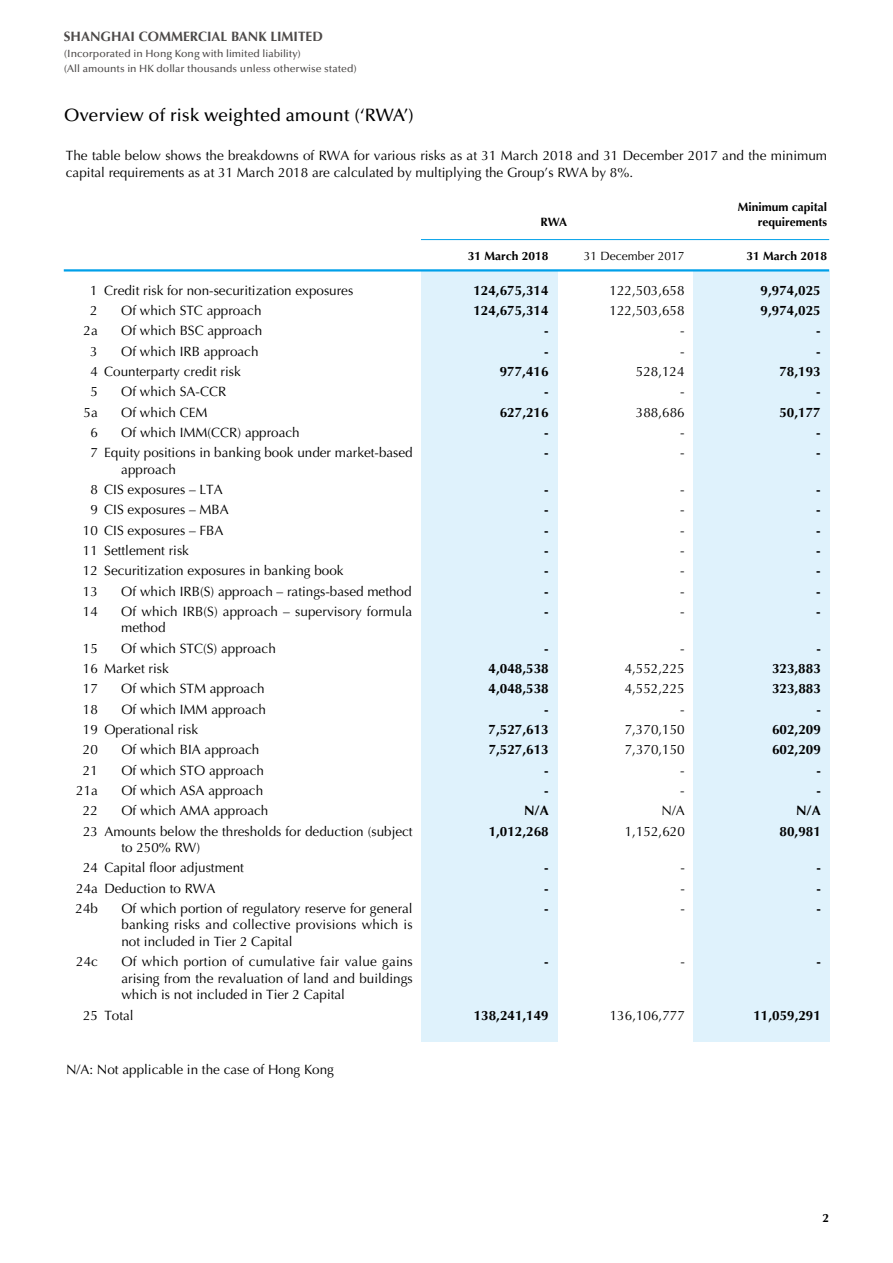
<style>
.page{position:relative;width:893px;height:1263px;background:#fff}
.page>*{position:absolute;margin:0;border:0;box-sizing:border-box;transform-origin:0 0}
.t1{font:500 18px "Optima";color:#000}
.t2{font:13.5px/16.5px "Optima";color:#000}
.t3{font:700 13.5px "Optima";color:#000}
.t4{font:700 13.5px "Optima";color:#4c4948}
.t5{font:700 12px/15px "Optima";color:#000;text-align:right}
.t6{font:12px "Optima";color:#000}
.t7{font:500 10.5px/15px "Optima";color:#4c4948}
</style>
<div class="page">
<div style="left:421px;top:271px;width:136px;height:771px;background:#dff2fc"></div>
<div style="left:693px;top:271px;width:136px;height:771px;background:#dff2fc"></div>
<hr style="left:64px;top:269px;width:765px;height:3px;background:#00a0e9">
<hr style="left:421px;top:239px;width:408px;height:1px;background:#00a0e9">
<p class="t4" style="left:64px;top:29px;width:261px">SHANGHAI COMMERCIAL BANK LIMITED</p>
<p class="t7" style="left:64px;top:46px;width:295px">(Incorporated in Hong Kong with limited liability)<br>(All amounts in HK dollar thousands unless otherwise stated)</p>
<h1 class="t1" style="left:64px;top:105px;width:352px">Overview of risk weighted amount (‘RWA’)</h1>
<p class="t2" style="left:66px;top:147px;width:763px">The table below shows the breakdowns of RWA for various risks as at 31 March 2018 and 31 December 2017 and the minimum capital requirements as at 31 March 2018 are calculated by multiplying the Group’s RWA by 8%.</p>
<p class="t5" style="left:541px;top:214px;width:28px">RWA</p>
<p class="t5" style="left:738px;top:199px;width:91px">Minimum capital requirements</p>
<p class="t5" style="left:468px;top:248px;width:82px">31 March 2018</p>
<p class="t6" style="left:584px;top:249px;width:102px">31 December 2017</p>
<p class="t5" style="left:746px;top:248px;width:82px">31 March 2018</p>
<p class="t2" style="left:90px;top:282px;width:264px">1 Credit risk for non-securitization exposures</p>
<p class="t3" style="left:473px;top:282px;width:77px">124,675,314</p>
<p class="t2" style="left:609px;top:282px;width:77px">122,503,658</p>
<p class="t3" style="left:761px;top:282px;width:62px">9,974,025</p>
<p class="t2" style="left:90px;top:303px;width:9px">2</p>
<p class="t2" style="left:121px;top:303px;width:142px">Of which STC approach</p>
<p class="t3" style="left:473px;top:303px;width:77px">124,675,314</p>
<p class="t2" style="left:610px;top:303px;width:77px">122,503,658</p>
<p class="t3" style="left:761px;top:303px;width:62px">9,974,025</p>
<p class="t2" style="left:84px;top:323px;width:16px">2a</p>
<p class="t2" style="left:121px;top:323px;width:143px">Of which BSC approach</p>
<p class="t3" style="left:544px;top:323px;width:6px">-</p>
<p class="t2" style="left:680px;top:323px;width:6px">-</p>
<p class="t3" style="left:816px;top:323px;width:6px">-</p>
<p class="t2" style="left:90px;top:343px;width:9px">3</p>
<p class="t2" style="left:121px;top:343px;width:139px">Of which IRB approach</p>
<p class="t3" style="left:544px;top:343px;width:6px">-</p>
<p class="t2" style="left:680px;top:343px;width:6px">-</p>
<p class="t3" style="left:816px;top:343px;width:6px">-</p>
<p class="t2" style="left:90px;top:363px;width:152px">4 Counterparty credit risk</p>
<p class="t3" style="left:500px;top:364px;width:50px">977,416</p>
<p class="t2" style="left:636px;top:363px;width:50px">528,124</p>
<p class="t3" style="left:779px;top:364px;width:43px">78,193</p>
<p class="t2" style="left:90px;top:384px;width:9px">5</p>
<p class="t2" style="left:121px;top:384px;width:107px">Of which SA-CCR</p>
<p class="t3" style="left:544px;top:384px;width:6px">-</p>
<p class="t2" style="left:680px;top:384px;width:6px">-</p>
<p class="t3" style="left:816px;top:384px;width:6px">-</p>
<p class="t2" style="left:84px;top:404px;width:16px">5a</p>
<p class="t2" style="left:121px;top:404px;width:88px">Of which CEM</p>
<p class="t3" style="left:500px;top:404px;width:50px">627,216</p>
<p class="t2" style="left:636px;top:404px;width:50px">388,686</p>
<p class="t3" style="left:779px;top:404px;width:43px">50,177</p>
<p class="t2" style="left:90px;top:424px;width:9px">6</p>
<p class="t2" style="left:121px;top:424px;width:180px">Of which IMM(CCR) approach</p>
<p class="t3" style="left:544px;top:425px;width:6px">-</p>
<p class="t2" style="left:680px;top:424px;width:6px">-</p>
<p class="t3" style="left:816px;top:425px;width:6px">-</p>
<p class="t2" style="left:121px;top:445px;width:293px;text-indent:-31px">7 Equity positions in banking book under market-based approach</p>
<p class="t3" style="left:544px;top:445px;width:6px">-</p>
<p class="t2" style="left:680px;top:445px;width:6px">-</p>
<p class="t3" style="left:816px;top:445px;width:6px">-</p>
<p class="t2" style="left:90px;top:481px;width:134px">8 CIS exposures – LTA</p>
<p class="t3" style="left:544px;top:482px;width:6px">-</p>
<p class="t2" style="left:680px;top:481px;width:6px">-</p>
<p class="t3" style="left:816px;top:482px;width:6px">-</p>
<p class="t2" style="left:90px;top:502px;width:140px">9 CIS exposures – MBA</p>
<p class="t3" style="left:544px;top:502px;width:6px">-</p>
<p class="t2" style="left:680px;top:502px;width:6px">-</p>
<p class="t3" style="left:816px;top:502px;width:6px">-</p>
<p class="t2" style="left:83px;top:522px;width:142px">10 CIS exposures – FBA</p>
<p class="t3" style="left:544px;top:522px;width:6px">-</p>
<p class="t2" style="left:680px;top:522px;width:6px">-</p>
<p class="t3" style="left:816px;top:522px;width:6px">-</p>
<p class="t2" style="left:83px;top:542px;width:108px">11 Settlement risk</p>
<p class="t3" style="left:544px;top:543px;width:6px">-</p>
<p class="t2" style="left:680px;top:542px;width:6px">-</p>
<p class="t3" style="left:816px;top:543px;width:6px">-</p>
<p class="t2" style="left:83px;top:563px;width:262px">12 Securitization exposures in banking book</p>
<p class="t3" style="left:544px;top:563px;width:6px">-</p>
<p class="t2" style="left:680px;top:563px;width:6px">-</p>
<p class="t3" style="left:816px;top:563px;width:6px">-</p>
<p class="t2" style="left:83px;top:583px;width:17px">13</p>
<p class="t2" style="left:121px;top:583px;width:292px">Of which IRB(S) approach – ratings-based method</p>
<p class="t3" style="left:544px;top:583px;width:6px">-</p>
<p class="t2" style="left:680px;top:583px;width:6px">-</p>
<p class="t3" style="left:816px;top:583px;width:6px">-</p>
<p class="t2" style="left:83px;top:603px;width:17px">14</p>
<p class="t2" style="left:121px;top:603px;width:293px">Of which IRB(S) approach – supervisory formula method</p>
<p class="t3" style="left:544px;top:603px;width:6px">-</p>
<p class="t2" style="left:680px;top:603px;width:6px">-</p>
<p class="t3" style="left:816px;top:603px;width:6px">-</p>
<p class="t2" style="left:83px;top:640px;width:17px">15</p>
<p class="t2" style="left:121px;top:640px;width:156px">Of which STC(S) approach</p>
<p class="t3" style="left:544px;top:640px;width:6px">-</p>
<p class="t2" style="left:680px;top:640px;width:6px">-</p>
<p class="t3" style="left:816px;top:640px;width:6px">-</p>
<p class="t2" style="left:83px;top:660px;width:87px">16 Market risk</p>
<p class="t3" style="left:489px;top:661px;width:62px">4,048,538</p>
<p class="t2" style="left:625px;top:660px;width:62px">4,552,225</p>
<p class="t3" style="left:772px;top:661px;width:50px">323,883</p>
<p class="t2" style="left:83px;top:681px;width:17px">17</p>
<p class="t2" style="left:121px;top:681px;width:145px">Of which STM approach</p>
<p class="t3" style="left:489px;top:681px;width:62px">4,048,538</p>
<p class="t2" style="left:625px;top:681px;width:62px">4,552,225</p>
<p class="t3" style="left:772px;top:681px;width:50px">323,883</p>
<p class="t2" style="left:83px;top:701px;width:17px">18</p>
<p class="t2" style="left:121px;top:701px;width:146px">Of which IMM approach</p>
<p class="t3" style="left:544px;top:701px;width:6px">-</p>
<p class="t2" style="left:680px;top:701px;width:6px">-</p>
<p class="t3" style="left:816px;top:701px;width:6px">-</p>
<p class="t2" style="left:83px;top:721px;width:117px">19 Operational risk</p>
<p class="t3" style="left:489px;top:721px;width:62px">7,527,613</p>
<p class="t2" style="left:625px;top:721px;width:62px">7,370,150</p>
<p class="t3" style="left:772px;top:721px;width:50px">602,209</p>
<p class="t2" style="left:83px;top:742px;width:17px">20</p>
<p class="t2" style="left:121px;top:742px;width:140px">Of which BIA approach</p>
<p class="t3" style="left:489px;top:742px;width:62px">7,527,613</p>
<p class="t2" style="left:625px;top:742px;width:62px">7,370,150</p>
<p class="t3" style="left:772px;top:742px;width:50px">602,209</p>
<p class="t2" style="left:83px;top:762px;width:17px">21</p>
<p class="t2" style="left:121px;top:762px;width:144px">Of which STO approach</p>
<p class="t3" style="left:544px;top:762px;width:6px">-</p>
<p class="t2" style="left:680px;top:762px;width:6px">-</p>
<p class="t3" style="left:816px;top:762px;width:6px">-</p>
<p class="t2" style="left:76px;top:782px;width:23px">21a</p>
<p class="t2" style="left:121px;top:782px;width:143px">Of which ASA approach</p>
<p class="t3" style="left:544px;top:782px;width:6px">-</p>
<p class="t2" style="left:680px;top:782px;width:6px">-</p>
<p class="t3" style="left:816px;top:782px;width:6px">-</p>
<p class="t2" style="left:83px;top:803px;width:17px">22</p>
<p class="t2" style="left:121px;top:803px;width:149px">Of which AMA approach</p>
<p class="t3" style="left:524px;top:803px;width:26px">N/A</p>
<p class="t2" style="left:662px;top:803px;width:25px">N/A</p>
<p class="t3" style="left:796px;top:803px;width:26px">N/A</p>
<p class="t2" style="left:121px;top:823px;width:293px;text-indent:-38px">23 Amounts below the thresholds for deduction (subject to 250% RW)</p>
<p class="t3" style="left:489px;top:823px;width:62px">1,012,268</p>
<p class="t2" style="left:625px;top:823px;width:62px">1,152,620</p>
<p class="t3" style="left:780px;top:823px;width:43px">80,981</p>
<p class="t2" style="left:83px;top:860px;width:162px">24 Capital floor adjustment</p>
<p class="t3" style="left:544px;top:860px;width:6px">-</p>
<p class="t2" style="left:680px;top:860px;width:6px">-</p>
<p class="t3" style="left:816px;top:860px;width:6px">-</p>
<p class="t2" style="left:76px;top:880px;width:141px">24a Deduction to RWA</p>
<p class="t3" style="left:544px;top:880px;width:6px">-</p>
<p class="t2" style="left:680px;top:880px;width:6px">-</p>
<p class="t3" style="left:816px;top:880px;width:6px">-</p>
<p class="t2" style="left:76px;top:900px;width:24px">24b</p>
<p class="t2" style="left:121px;top:900px;width:293px;text-align:justify">Of which portion of regulatory reserve for general banking risks and collective provisions which is not included in Tier 2 Capital</p>
<p class="t3" style="left:544px;top:900px;width:6px">-</p>
<p class="t2" style="left:680px;top:900px;width:6px">-</p>
<p class="t3" style="left:816px;top:900px;width:6px">-</p>
<p class="t2" style="left:76px;top:954px;width:23px">24c</p>
<p class="t2" style="left:121px;top:954px;width:293px;text-align:justify">Of which portion of cumulative fair value gains arising from the revaluation of land and buildings which is not included in Tier 2 Capital</p>
<p class="t3" style="left:544px;top:954px;width:6px">-</p>
<p class="t2" style="left:680px;top:954px;width:6px">-</p>
<p class="t3" style="left:816px;top:954px;width:6px">-</p>
<p class="t2" style="left:83px;top:1007px;width:52px">25 Total</p>
<p class="t3" style="left:474px;top:1007px;width:77px">138,241,149</p>
<p class="t2" style="left:610px;top:1007px;width:77px">136,106,777</p>
<p class="t3" style="left:753px;top:1007px;width:69px">11,059,291</p>
<p class="t2" style="left:66px;top:1061px;width:269px">N/A: Not applicable in the case of Hong Kong</p>
<p class="t5" style="left:822px;top:1210px;width:8px">2</p>
</div>
